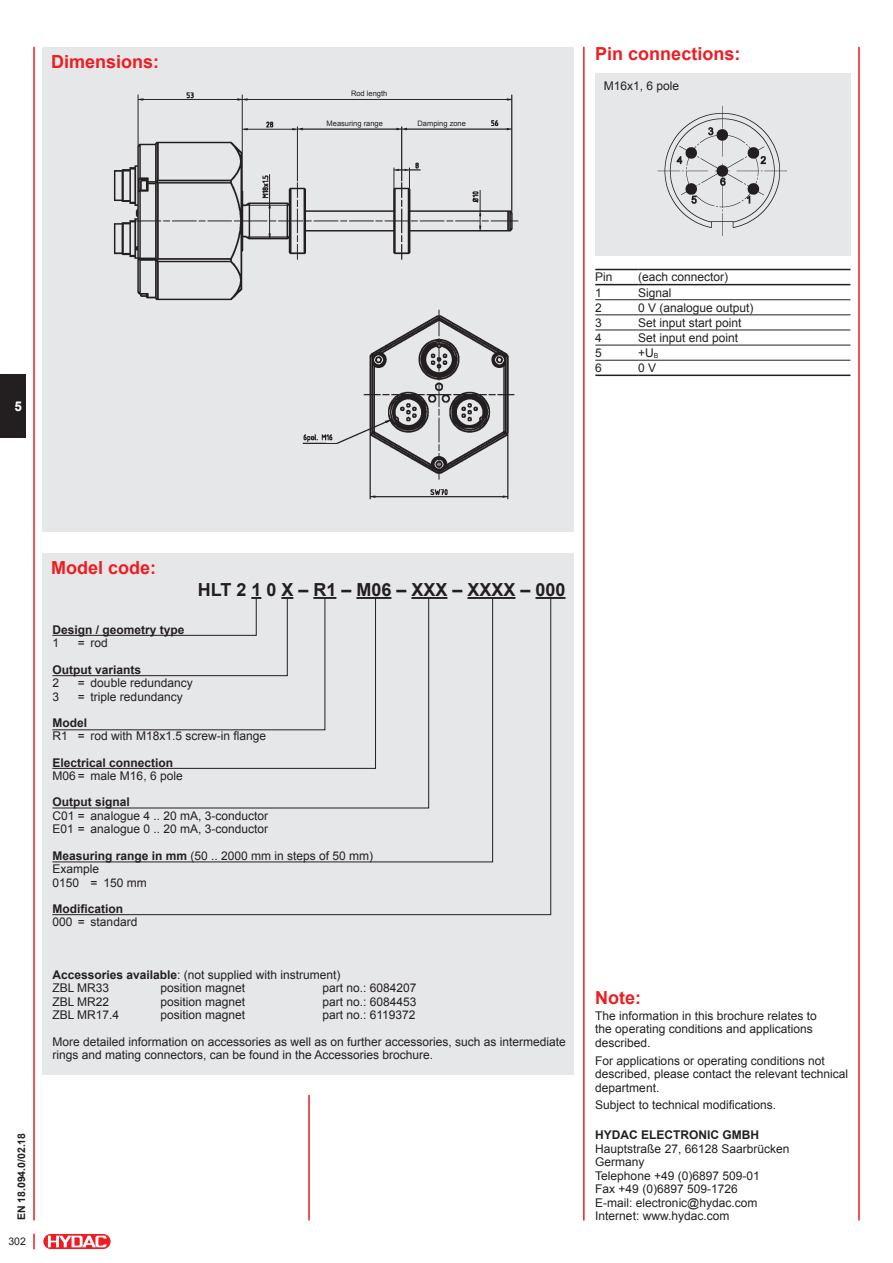
<style>
.page{position:relative;width:893px;height:1263px;background:#fff}
.page>*{position:absolute;margin:0;border:0;box-sizing:border-box;transform-origin:0 0}
.t1{font:700 18px "Arial";color:#ee1d23}
.t2{font:700 18px "Arial";color:#231f20}
.t3{font:700 13.5px "Arial";color:#fff}
.t4{font:12px/13.5px "Arial";color:#231f20}
.t5{font:700 12px "Arial";color:#231f20}
.t6{font:700 10.5px "Arial";color:#231f20}
.t7{font:10.5px "Arial";color:#231f20}
.t8{font:7.5px "Arial";color:#231f20}
.s1{font-weight:700}
</style>
<div class="page">
<hr style="left:33px;top:47px;width:2px;height:1173px;background:#ee1d23">
<hr style="left:858px;top:47px;width:2px;height:1173px;background:#ee1d23">
<div style="left:43px;top:1233px;width:68px;height:16px;border:1px solid #fff;border-radius:8px"></div>
<svg style="left:43px;top:1234px;width:68px;height:15px"></svg>
<svg style="left:48px;top:1236px;width:59px;height:11px"></svg>
<svg style="left:33px;top:1234px;width:2px;height:15px"></svg>
<div style="left:0;top:375px;width:26px;height:63px;background:#231f20"></div>
<div style="left:43px;top:47px;width:531px;height:484px;background:#e6e7e9"></div>
<img style="left:113px;top:92px;width:406px;height:408px">
<div style="left:43px;top:553px;width:531px;height:522px;background:#e6e7e9"></div>
<hr style="left:535px;top:597px;width:31px;height:2px;background:#231f20">
<hr style="left:583px;top:47px;width:2px;height:1173px;background:#ee1d23">
<svg style="left:52px;top:597px;width:499px;height:318px"></svg>
<div style="left:595px;top:73px;width:255px;height:183px;background:#e6e7e9"></div>
<hr style="left:595px;top:330px;width:43px;height:1px;background:#231f20">
<hr style="left:638px;top:330px;width:212px;height:1px;background:#231f20">
<hr style="left:595px;top:345px;width:43px;height:1px;background:#231f20">
<hr style="left:638px;top:345px;width:212px;height:1px;background:#231f20">
<hr style="left:595px;top:360px;width:43px;height:1px;background:#231f20">
<hr style="left:638px;top:360px;width:212px;height:1px;background:#231f20">
<hr style="left:595px;top:284px;width:43px;height:1px;background:#231f20">
<hr style="left:638px;top:284px;width:212px;height:1px;background:#231f20">
<hr style="left:595px;top:269px;width:43px;height:1px;background:#231f20">
<hr style="left:638px;top:269px;width:212px;height:1px;background:#231f20">
<hr style="left:595px;top:375px;width:43px;height:1px;background:#231f20">
<hr style="left:638px;top:375px;width:212px;height:1px;background:#231f20">
<hr style="left:595px;top:299px;width:43px;height:1px;background:#231f20">
<hr style="left:638px;top:299px;width:212px;height:1px;background:#231f20">
<hr style="left:595px;top:314px;width:43px;height:1px;background:#231f20">
<hr style="left:638px;top:314px;width:212px;height:1px;background:#231f20">
<svg style="left:52px;top:597px;width:274px;height:133px"></svg>
<hr style="left:308px;top:1095px;width:2px;height:125px;background:#ee1d23">
<img style="left:657px;top:105px;width:130px;height:131px">
<h1 class="t1" style="left:51px;top:50px;width:110px">Dimensions:</h1>
<p class="t3" style="left:15px;top:398px;width:9px">5</p>
<p class="t8" style="left:351px;top:89px;width:38px">Rod length</p>
<p class="t8" style="left:327px;top:119px;width:58px">Measuring range</p>
<p class="t8" style="left:418px;top:119px;width:50px">Damping zone</p>
<h1 class="t1" style="left:595px;top:42px;width:147px">Pin connections:</h1>
<p class="t4" style="left:604px;top:79px;width:77px">M16x1, 6 pole</p>
<p class="t4" style="left:595px;top:271px;width:19px">Pin</p>
<p class="t4" style="left:638px;top:271px;width:92px">(each connector)</p>
<p class="t4" style="left:595px;top:286px;width:8px">1</p>
<p class="t4" style="left:638px;top:286px;width:35px">Signal</p>
<p class="t4" style="left:595px;top:301px;width:8px">2</p>
<p class="t4" style="left:638px;top:301px;width:117px">0 V (analogue output)</p>
<p class="t4" style="left:595px;top:316px;width:8px">3</p>
<p class="t4" style="left:638px;top:316px;width:105px">Set input start point</p>
<p class="t4" style="left:595px;top:331px;width:8px">4</p>
<p class="t4" style="left:638px;top:331px;width:102px">Set input end point</p>
<p class="t4" style="left:595px;top:346px;width:8px">5</p>
<p class="t4" style="left:638px;top:346px;width:22px">+U<sub>B</sub></p>
<p class="t4" style="left:595px;top:361px;width:8px">6</p>
<p class="t4" style="left:638px;top:361px;width:20px">0 V</p>
<h1 class="t1" style="left:51px;top:556px;width:107px">Model code:</h1>
<h1 class="t2" style="left:198px;top:578px;width:369px">HLT 2 1 0 X – R1 – M06 – XXX – XXXX – 000</h1>
<p class="t5" style="left:52px;top:622px;width:134px">Design / geometry type</p>
<p class="t4" style="left:52px;top:636px;width:8px">1</p>
<p class="t4" style="left:78px;top:636px;width:32px">= rod</p>
<p class="t5" style="left:52px;top:661px;width:90px">Output variants</p>
<p class="t4" style="left:52px;top:676px;width:8px">2</p>
<p class="t4" style="left:78px;top:676px;width:116px">= double redundancy</p>
<p class="t4" style="left:52px;top:690px;width:8px">3</p>
<p class="t4" style="left:78px;top:690px;width:106px">= triple redundancy</p>
<p class="t5" style="left:52px;top:715px;width:36px">Model</p>
<p class="t4" style="left:52px;top:729px;width:215px">R1 = rod with M18x1.5 screw-in flange</p>
<p class="t5" style="left:52px;top:754px;width:122px">Electrical connection</p>
<p class="t4" style="left:52px;top:769px;width:132px">M06 = male M16, 6 pole</p>
<p class="t5" style="left:52px;top:794px;width:79px">Output signal</p>
<p class="t4" style="left:52px;top:809px;width:217px">C01 = analogue 4 .. 20 mA, 3-conductor<br>E01 = analogue 0 .. 20 mA, 3-conductor</p>
<p class="t4" style="left:52px;top:849px;width:322px"><span class="s1">Measuring range in mm</span> (50 .. 2000 mm in steps of 50 mm)<br>Example<br>0150 = 150 mm</p>
<p class="t5" style="left:52px;top:901px;width:72px">Modification</p>
<p class="t4" style="left:52px;top:915px;width:86px">000 = standard</p>
<p class="t4" style="left:52px;top:968px;width:290px"><span class="s1">Accessories available</span>: (not supplied with instrument)<br>ZBL MR33</p>
<p class="t4" style="left:160px;top:981px;width:86px">position magnet</p>
<p class="t4" style="left:322px;top:981px;width:96px">part no.: 6084207</p>
<p class="t4" style="left:52px;top:995px;width:58px">ZBL MR22</p>
<p class="t4" style="left:160px;top:995px;width:86px">position magnet</p>
<p class="t4" style="left:322px;top:995px;width:96px">part no.: 6084453</p>
<p class="t4" style="left:52px;top:1008px;width:68px">ZBL MR17.4</p>
<p class="t4" style="left:160px;top:1008px;width:86px">position magnet</p>
<p class="t4" style="left:52px;top:1002px;width:515px;line-height:26.2px;text-indent:270px">part no.: 6119372<br>More detailed information on accessories as well as on further accessories, such as intermediate</p>
<p class="t4" style="left:52px;top:1048px;width:382px">rings and mating connectors, can be found in the Accessories brochure.</p>
<p class="t6" style="left:14px;top:1220px;width:89px;rotate:-90deg">EN 18.094.0/02.18</p>
<p class="t7" style="left:8px;top:1235px;width:19px">302</p>
<h1 class="t1" style="left:595px;top:986px;width:47px">Note:</h1>
<p class="t4" style="left:595px;top:1009px;width:223px">The information in this brochure relates to the operating conditions and applications described.</p>
<p class="t4" style="left:595px;top:1054px;width:254px">For applications or operating conditions not described, please contact the relevant technical department.</p>
<p class="t4" style="left:595px;top:1098px;width:182px">Subject to technical modifications.</p>
<p class="t5" style="left:595px;top:1127px;width:165px">HYDAC ELECTRONIC GMBH</p>
<p class="t4" style="left:595px;top:1142px;width:196px">Hauptstraße 27, 66128 Saarbrücken<br>Germany<br>Telephone +49 (0)6897 509-01<br>Fax +49 (0)6897 509-1726<br>E-mail: electronic@hydac.com<br>Internet: www.hydac.com</p>
</div>
